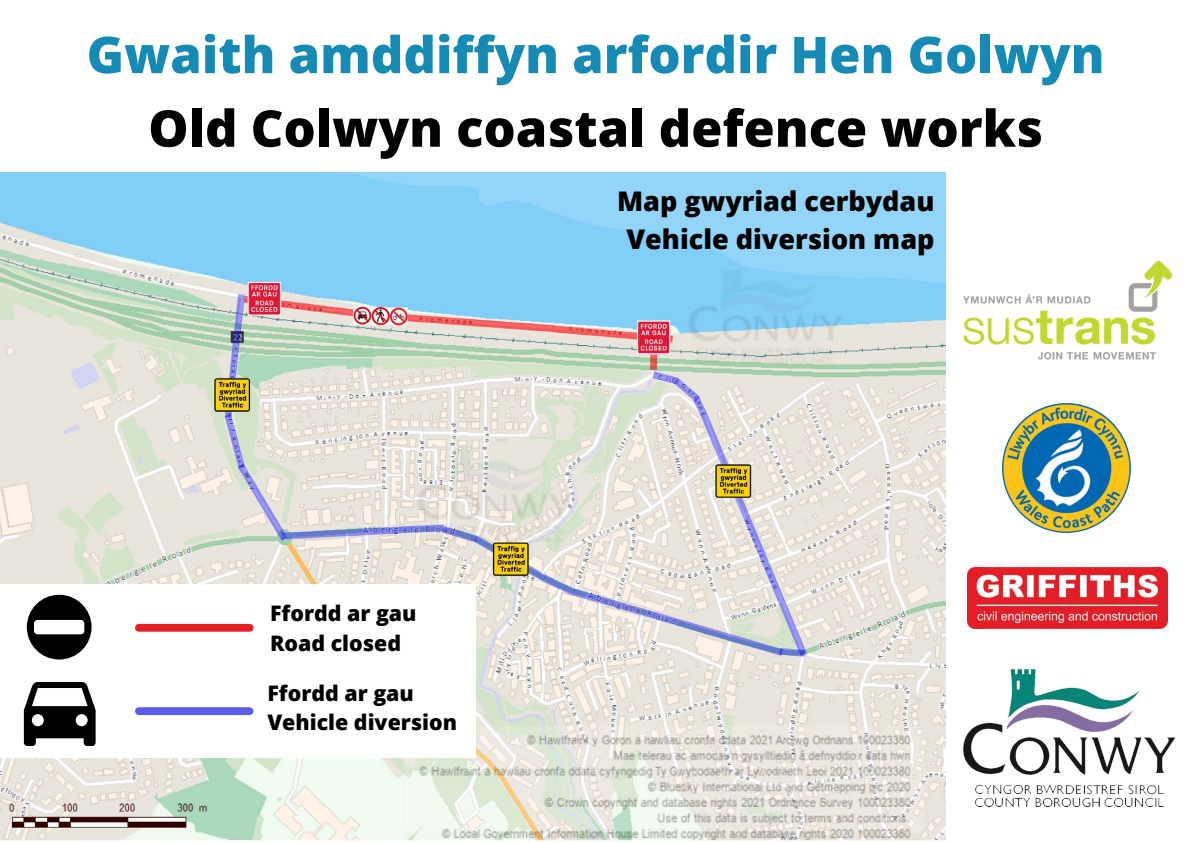
<style>
.page{position:relative;width:1191px;height:843px;background:#fff}
.page>*{position:absolute;margin:0;border:0;box-sizing:border-box;transform-origin:0 0}
.t1{font:800 50.6px "Open Sans";color:#158ab5}
.t2{font:800 50.6px "Open Sans";color:#000}
.t3{font:800 27px "Open Sans";color:#000}
.t4{font:800 21.4px "Open Sans";color:#000}
</style>
<div class="page">
<img style="left:967px;top:567px;width:200px;height:61px">
<img style="left:963px;top:669px;width:212px;height:137px">
<img style="left:1002px;top:403px;width:128px;height:129px">
<img style="left:963px;top:260px;width:210px;height:100px">
<img style="left:0;top:172px;width:945px;height:669px">
<div style="left:0;top:584px;width:475px;height:174px;background:#fff"></div>
<div style="left:139px;top:623px;width:110px;height:8px;background:#e31f27"></div>
<div style="left:139px;top:707px;width:110px;height:7px;background:#5c5def"></div>
<div style="left:27px;top:594px;width:64px;height:65px;background:#000;border-radius:50%"></div>
<div style="left:34px;top:619px;width:50px;height:15px;background:#fff;border-radius:4px"></div>
<svg style="left:24px;top:682px;width:72px;height:63px"></svg>
<p class="t1" style="left:87px;top:19px;width:1019px">Gwaith amddiffyn arfordir Hen Golwyn</p>
<p class="t2" style="left:148px;top:93px;width:896px">Old Colwyn coastal defence works</p>
<p class="t4" style="left:270px;top:598px;width:148px">Ffordd ar gau</p>
<p class="t4" style="left:270px;top:628px;width:133px">Road closed</p>
<p class="t4" style="left:267px;top:677px;width:148px">Ffordd ar gau</p>
<p class="t4" style="left:267px;top:707px;width:191px">Vehicle diversion</p>
<p class="t3" style="left:617px;top:182px;width:319px">Map gwyriad cerbydau</p>
<p class="t3" style="left:626px;top:220px;width:309px">Vehicle diversion map</p>
</div>
